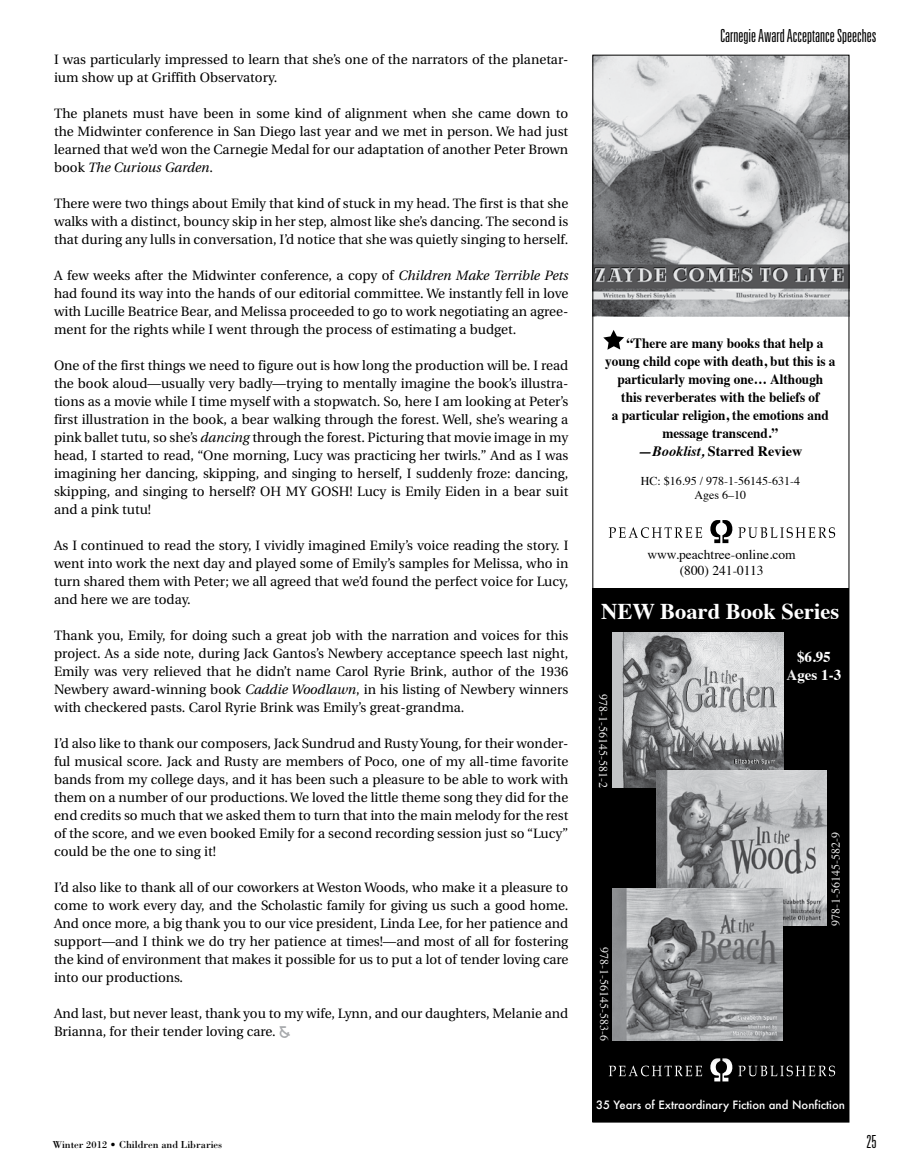
<style>
.page{position:relative;width:905px;height:1175px;background:#fff}
.page>*{position:absolute;margin:0;border:0;box-sizing:border-box;transform-origin:0 0}
.t1{font:700 22.5px "Times";color:#fff}
.t2{font:300 ultra-condensed 18px "Univers";color:#000}
.t3{font:700 15px/18px "Times";color:#fff;text-align:center}
.t4{font:700 14.25px "Times";color:#000;scale:.93 1}
.t5{font:700 14.25px "Times";color:#000}
.t6{font:13.5px/18px "Utopia";color:#000;text-align:justify}
.t7{font:13.5px/16.2px "Times";color:#000;text-align:center}
.t8{font:12px "Times";color:#fff}
.t9{font:12px/13.5px "Times";color:#000;text-align:center}
.t10{font:500 11.25px "Futura";color:#fff}
.t11{font:10.5px "Bodoni";color:#000}
.s1{font-style:italic}
.s2{font-family:"Utopia Regular SC"}
.s3{font-family:"P22 Arts And Crafts";font-size:16.5px;color:#a7a9ac}
</style>
<div class="page">
<div style="left:592px;top:588px;width:257px;height:534px;background:#000"></div>
<svg style="left:608px;top:1065px;width:227px;height:16px"></svg>
<svg style="left:608px;top:520px;width:227px;height:23px"></svg>
<svg style="left:603px;top:330px;width:21px;height:20px"></svg>
<img style="left:612px;top:632px;width:171px;height:155px">
<img style="left:633px;top:758px;width:217px;height:201px">
<img style="left:656px;top:770px;width:170px;height:155px">
<img style="left:608px;top:876px;width:197px;height:198px">
<img style="left:612px;top:888px;width:170px;height:152px">
<img style="left:594px;top:57px;width:253px;height:259px">
<p class="t6" style="left:54px;top:51px;width:516px">I was particularly impressed to learn that she’s one of the narrators of the planetar&shy;ium show up at Griffith Observatory.</p>
<p class="t6" style="left:54px;top:105px;width:516px">The planets must have been in some kind of alignment when she came down to the Midwinter conference in San Diego last year and we met in person. We had just learned that we’d won the Carnegie Medal for our adaptation of another Peter Brown book <span class="s1">The Curious Garden</span>.</p>
<p class="t6" style="left:54px;top:195px;width:516px">There were two things about Emily that kind of stuck in my head. The first is that she walks with a distinct, bouncy skip in her step, almost like she’s dancing. The second is that during any lulls in conversation, I’d notice that she was quietly singing to herself.</p>
<p class="t6" style="left:54px;top:267px;width:516px">A few weeks after the Midwinter conference, a copy of <span class="s1">Children Make Terrible Pets </span>had found its way into the hands of our editorial committee. We instantly fell in love with Lucille Beatrice Bear, and Melissa proceeded to go to work negotiating an agree&shy;ment for the rights while I went through the process of estimating a budget.</p>
<p class="t6" style="left:54px;top:357px;width:516px">One of the first things we need to figure out is how long the production will be. I read the book aloud—usually very badly—trying to mentally imagine the book’s illustra&shy;tions as a movie while I time myself with a stopwatch. So, here I am looking at Peter’s first illustration in the book, a bear walking through the forest. Well, she’s wearing a pink ballet tutu, so she’s <span class="s1">dancing</span> through the forest. Picturing that movie image in my head, I started to read, “One morning, Lucy was practicing her twirls.” And as I was imagining her dancing, skipping, and singing to herself, I suddenly froze: dancing, skipping, and singing to herself? <span class="s2">OH MY GOSH!</span> Lucy is Emily Eiden in a bear suit and a pink tutu!</p>
<p class="t6" style="left:54px;top:537px;width:516px">As I continued to read the story, I vividly imagined Emily’s voice reading the story. I went into work the next day and played some of Emily’s samples for Melissa, who in turn shared them with Peter; we all agreed that we’d found the perfect voice for Lucy, and here we are today.</p>
<p class="t6" style="left:54px;top:627px;width:516px">Thank you, Emily, for doing such a great job with the narration and voices for this project. As a side note, during Jack Gantos’s Newbery acceptance speech last night, Emily was very relieved that he didn’t name Carol Ryrie Brink, author of the 1936<br>Newbery award-winning book <span class="s1">Caddie Woodlawn</span>, in his listing of Newbery winners with checkered pasts. Carol Ryrie Brink was Emily’s great-grandma.</p>
<p class="t6" style="left:54px;top:735px;width:516px">I’d also like to thank our composers, Jack Sundrud and Rusty Young, for their wonder&shy;ful musical score. Jack and Rusty are members of Poco, one of my all-time favorite bands from my college days, and it has been such a pleasure to be able to work with them on a number of our productions. We loved the little theme song they did for the end credits so much that we asked them to turn that into the main melody for the rest of the score, and we even booked Emily for a second recording session just so “Lucy” could be the one to sing it!</p>
<p class="t6" style="left:54px;top:879px;width:516px">I’d also like to thank all of our coworkers at Weston Woods, who make it a pleasure to come to work every day, and the Scholastic family for giving us such a good home.<br>And once more, a big thank you to our vice president, Linda Lee, for her patience and support—and I think we do try her patience at times!—and most of all for fostering the kind of environment that makes it possible for us to put a lot of tender loving care into our productions.</p>
<p class="t6" style="left:54px;top:1005px;width:515px">And last, but never least, thank you to my wife, Lynn, and our daughters, Melanie and<br>Brianna, for their tender loving care. <span class="s3">&amp;</span></p>
<h2 class="t2" style="left:720px;top:26px;width:158px">Carnegie Award Acceptance Speeches</h2>
<p class="t4" style="left:626px;top:329px;width:213px">“There are many books that help a</p>
<p class="t4" style="left:605px;top:347px;width:249px">young child cope with death, but this is a</p>
<p class="t4" style="left:617px;top:365px;width:223px">particularly moving one… Although</p>
<p class="t4" style="left:621px;top:383px;width:215px">this reverberates with the beliefs of</p>
<p class="t4" style="left:612px;top:401px;width:235px">a particular religion, the emotions and</p>
<p class="t4" style="left:662px;top:419px;width:126px">message transcend.”</p>
<p class="t5" style="left:638px;top:437px;width:166px"><span class="s1">—Booklist,</span> Starred Review</p>
<p class="t9" style="left:640px;top:473px;width:161px">HC: $16.95 / 978-1-56145-631-4<br>Ages 6–10</p>
<p class="t7" style="left:647px;top:545px;width:150px">www.peachtree-online.com (800) 241-0113</p>
<h1 class="t1" style="left:601px;top:589px;width:239px">NEW Board Book Series</h1>
<p class="t3" style="left:786px;top:646px;width:56px">$6.95<br>Ages 1-3</p>
<p class="t8" style="left:614px;top:693px;width:95px;rotate:90deg">978-1-56145-581-2</p>
<p class="t8" style="left:615px;top:947px;width:95px;rotate:90deg">978-1-56145-583-6</p>
<p class="t8" style="left:824px;top:925px;width:95px;rotate:-90deg">978-1-56145-582-9</p>
<p class="t10" style="left:596px;top:1097px;width:250px">35 Years of Extraordinary Fiction and Nonfiction</p>
<p class="t11" style="left:52px;top:1138px;width:171px">Winter 2012 • Children and Libraries</p>
<h2 class="t2" style="left:866px;top:1132px;width:11px">25</h2>
</div>
